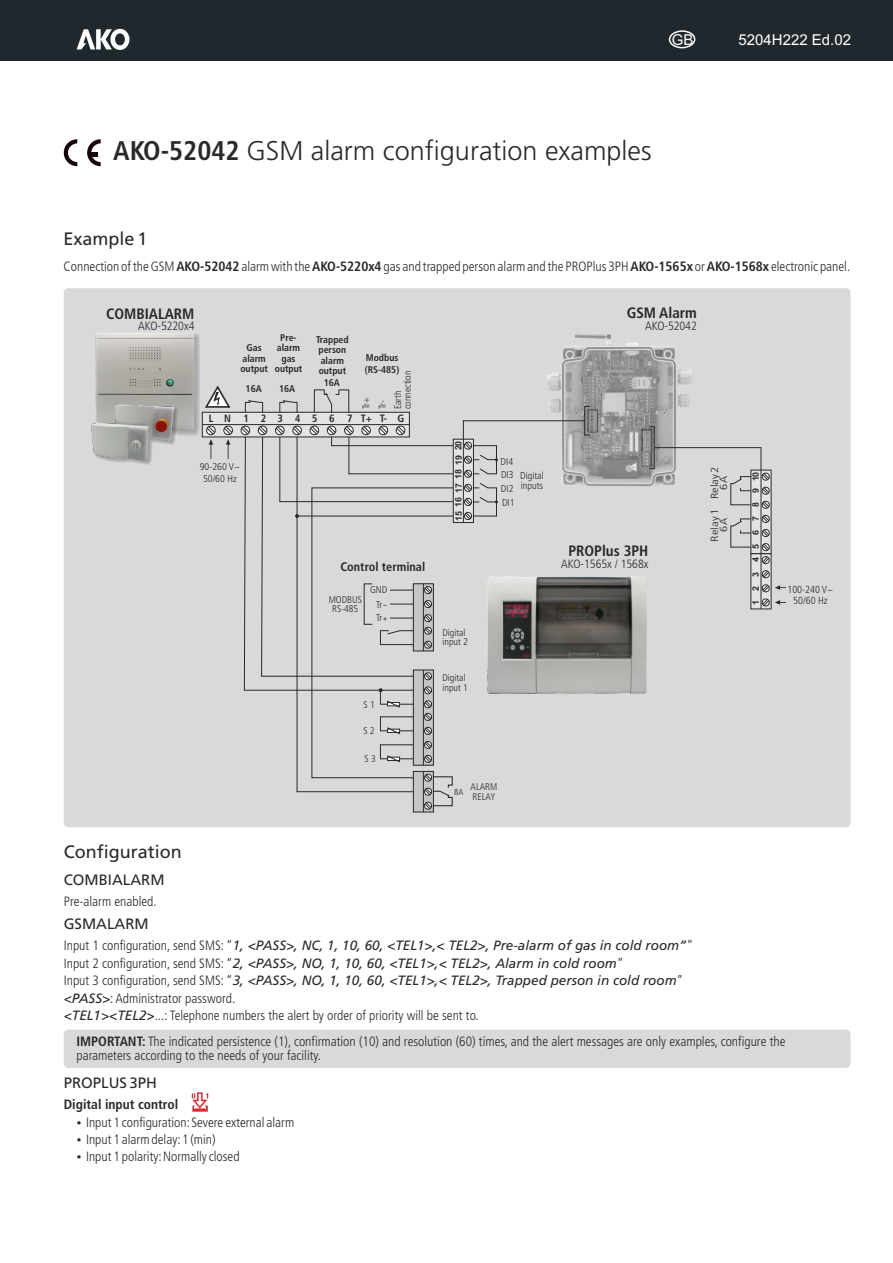
<style>
.page{position:relative;width:893px;height:1263px;background:#fff}
.page>*{position:absolute;margin:0;border:0;box-sizing:border-box;transform-origin:0 0}
.t1{font:300 27px "Frutiger 45";color:#292929}
.t2{font:18px "Frutiger 55 Roman";color:#292929}
.t3{font:700 condensed 15px "Frutiger 67";color:#292929}
.t4{font:15px "Frutiger 55 Roman";color:#292929}
.t5{font:15px "Arial";color:#fff}
.t6{font:300 condensed 13.5px/17.2px "Frutiger 47";color:#292929}
.t7{font:italic 13.5px/17.5px "Frutiger 56";color:#292929}
.t8{font:700 condensed 13.5px "Frutiger 67";color:#292929}
.t9{font:700 condensed 12.3px "Frutiger 67";color:#292929}
.t10{font:300 condensed 12px "Frutiger 47";color:#292929}
.t11{font:700 condensed 10.5px "Frutiger 67";letter-spacing:1.12em;color:#292929}
.t12{font:300 condensed 10.35px/9px "Frutiger 47";color:#292929;text-align:center;scale:1.25 1}
.t13{font:300 condensed 10.35px/10.8px "Frutiger 47";color:#292929;text-align:center}
.t14{font:300 condensed 10.05px/9.4px "Frutiger 47";color:#292929}
.t15{font:300 condensed 9.9px "Frutiger 47";color:#292929}
.t16{font:300 condensed 9.75px/9.1px "Frutiger 47";color:#292929}
.t17{font:700 condensed 9.75px/10.5px "Frutiger 67";color:#292929;text-align:center}
.t18{font:300 condensed 9.75px/11.4px "Frutiger 47";color:#292929;text-align:center;scale:1.04 1}
.t19{font:700 8.85px "Arial";color:#292929}
.t20{font:300 condensed 8.85px "Frutiger 47";color:#292929}
.s1{font-family:"Frutiger 67";font-weight:700;font-stretch:condensed}
.s2{font-family:"Frutiger 67";font-weight:700}
.s3{font-family:"Frutiger 47";font-weight:300;font-style:normal;font-stretch:condensed}
.s4{font-family:"Frutiger 56";font-weight:400;font-style:italic;font-stretch:normal}
</style>
<div class="page">
<div style="left:64px;top:1029px;width:786px;height:39px;background:#d9d9d9;border-radius:4px"></div>
<div style="left:64px;top:288px;width:786px;height:539px;background:#d9d9d9;border-radius:4px"></div>
<svg style="left:64px;top:139px;width:13px;height:27px"></svg>
<svg style="left:87px;top:139px;width:14px;height:27px"></svg>
<svg style="left:413px;top:810px;width:21px;height:2px"></svg>
<hr style="left:423px;top:771px;width:1px;height:41px;background:#292929">
<img style="left:487px;top:576px;width:160px;height:118px">
<svg style="left:205px;top:385px;width:26px;height:23px"></svg>
<div style="left:202px;top:412px;width:208px;height:25px;background:#e3e3e3;border:1px solid #292929"></div>
<hr style="left:202px;top:424px;width:207px;height:1px;background:#292929">
<svg style="left:313px;top:389px;width:37px;height:24px"></svg>
<svg style="left:245px;top:400px;width:18px;height:13px"></svg>
<svg style="left:279px;top:400px;width:19px;height:13px"></svg>
<div style="left:95px;top:333px;width:104px;height:103px;background:#292929;opacity:.29"></div>
<img style="left:95px;top:333px;width:99px;height:98px">
<svg style="left:206px;top:425px;width:10px;height:34px"></svg>
<svg style="left:223px;top:425px;width:10px;height:34px"></svg>
<svg style="left:192px;top:1092px;width:16px;height:19px"></svg>
<svg style="left:240px;top:425px;width:214px;height:385px"></svg>
<div style="left:90px;top:405px;width:89px;height:62px;background:#292929;opacity:.29"></div>
<img style="left:90px;top:404px;width:85px;height:58px">
<img style="left:547px;top:333px;width:145px;height:154px">
<div style="left:584px;top:406px;width:6px;height:29px;border:1px solid #292929"></div>
<div style="left:648px;top:426px;width:7px;height:43px;border:1px solid #292929"></div>
<div style="left:751px;top:553px;width:20px;height:56px;background:#e3e3e3"></div>
<svg style="left:762px;top:570px;width:24px;height:37px"></svg>
<hr style="left:761px;top:554px;width:1px;height:55px;background:#292929">
<div style="left:751px;top:470px;width:20px;height:84px;background:#9d9d9d"></div>
<svg style="left:653px;top:447px;width:117px;height:117px"></svg>
<hr style="left:761px;top:470px;width:1px;height:84px;background:#292929">
<div style="left:453px;top:439px;width:21px;height:84px;background:#e3e3e3;border:1px solid #292929"></div>
<svg style="left:462px;top:420px;width:123px;height:100px"></svg>
<hr style="left:463px;top:439px;width:1px;height:83px;background:#292929">
<div style="left:0;top:0;width:893px;height:60px;background:#20282e"></div>
<svg style="left:77px;top:29px;width:52px;height:21px"></svg>
<div style="left:669px;top:30px;width:26px;height:18px;border:1px solid #fff;border-radius:50%"></div>
<p class="t5" style="left:672px;top:34px;width:23px">GB</p>
<p class="t5" style="left:738px;top:34px;width:114px">5204H222 Ed.02</p>
<h1 class="t1" style="left:113px;top:140px;width:540px"><span class="s1">AKO-52042</span> GSM alarm configuration examples</h1>
<h2 class="t2" style="left:64px;top:232px;width:86px">Example 1</h2>
<p class="t6" style="left:64px;top:259px;width:788px">Connection of the GSM <span class="s2">AKO-52042</span> alarm with the <span class="s2">AKO-5220x4</span> gas and trapped person alarm and the PROPlus 3PH <span class="s2">AKO-1565x</span> or <span class="s2">AKO-1568x</span> electronic panel.</p>
<p class="t3" style="left:106px;top:307px;width:90px">COMBIALARM</p>
<p class="t10" style="left:138px;top:321px;width:58px">AKO-5220x4</p>
<p class="t17" style="left:277px;top:333px;width:25px">Pre&shy;alarm</p>
<p class="t17" style="left:275px;top:364px;width:29px">output</p>
<p class="t17" style="left:316px;top:335px;width:34px;text-align:left">Trapped person alarm output</p>
<p class="t11" style="left:209px;top:414px;width:197px">LN 123456 7T+T-G</p>
<p class="t17" style="left:240px;top:343px;width:29px">Gas alarm output</p>
<p class="t17" style="left:365px;top:353px;width:36px;line-height:11.6px;text-align:left">Modbus (RS-485)</p>
<p class="t16" style="left:379px;top:409px;width:10px;rotate:-90deg">Tr-</p>
<p class="t17" style="left:281px;top:354px;width:16px">gas</p>
<p class="t16" style="left:394px;top:409px;width:40px;line-height:9.6px;rotate:-90deg">Earth connection</p>
<p class="t17" style="left:324px;top:378px;width:18px">16A</p>
<p class="t17" style="left:246px;top:385px;width:18px">16A</p>
<p class="t17" style="left:279px;top:385px;width:18px">16A</p>
<p class="t16" style="left:362px;top:409px;width:13px;rotate:-90deg">Tr+</p>
<p class="t18" style="left:200px;top:462px;width:40px">90-260 V~<br>50/60 Hz</p>
<p class="t9" style="left:340px;top:561px;width:86px">Control terminal</p>
<p class="t16" style="left:329px;top:596px;width:35px;text-align:center">MODBUS<br>RS-485</p>
<p class="t16" style="left:370px;top:586px;width:19px">GND</p>
<p class="t16" style="left:376px;top:614px;width:8px">Tr</p>
<p class="t16" style="left:376px;top:601px;width:8px">Tr</p>
<p class="t16" style="left:363px;top:700px;width:13px">S 1</p>
<p class="t16" style="left:363px;top:727px;width:13px">S 2</p>
<p class="t16" style="left:364px;top:755px;width:13px">S 3</p>
<p class="t3" style="left:627px;top:307px;width:72px">GSM Alarm</p>
<p class="t10" style="left:645px;top:321px;width:53px">AKO-52042</p>
<p class="t19" style="left:455px;top:450px;width:11px;rotate:-90deg">20</p>
<p class="t19" style="left:455px;top:493px;width:11px;rotate:-90deg">17</p>
<p class="t19" style="left:455px;top:465px;width:11px;rotate:-90deg">19</p>
<p class="t19" style="left:455px;top:507px;width:11px;rotate:-90deg">16</p>
<p class="t19" style="left:455px;top:521px;width:11px;rotate:-90deg">15</p>
<p class="t19" style="left:455px;top:479px;width:11px;rotate:-90deg">18</p>
<p class="t16" style="left:442px;top:629px;width:27px">Digital input 2</p>
<p class="t16" style="left:442px;top:674px;width:27px">Digital input 1</p>
<p class="t15" style="left:501px;top:457px;width:14px">DI4</p>
<p class="t15" style="left:501px;top:471px;width:14px">DI3</p>
<p class="t15" style="left:501px;top:485px;width:14px">DI2</p>
<p class="t15" style="left:502px;top:498px;width:14px">DI1</p>
<p class="t14" style="left:520px;top:472px;width:25px">Digital inputs</p>
<p class="t3" style="left:568px;top:545px;width:82px">PROPlus 3PH</p>
<p class="t10" style="left:561px;top:559px;width:89px">AKO-1565x / 1568x</p>
<p class="t16" style="left:471px;top:783px;width:28px">ALARM<br>RELAY</p>
<p class="t20" style="left:454px;top:788px;width:11px">8A</p>
<p class="t12" style="left:711px;top:499px;width:28px;rotate:-90deg">Relay2<br>6 A</p>
<p class="t12" style="left:711px;top:541px;width:28px;rotate:-90deg">Relay1<br>6 A</p>
<p class="t19" style="left:752px;top:481px;width:11px;rotate:-90deg">10</p>
<p class="t19" style="left:752px;top:521px;width:6px;rotate:-90deg">7</p>
<p class="t19" style="left:752px;top:493px;width:6px;rotate:-90deg">9</p>
<p class="t19" style="left:752px;top:535px;width:6px;rotate:-90deg">6</p>
<p class="t19" style="left:752px;top:549px;width:6px;rotate:-90deg">5</p>
<p class="t19" style="left:752px;top:507px;width:6px;rotate:-90deg">8</p>
<p class="t19" style="left:752px;top:591px;width:35px;rotate:-90deg">234</p>
<p class="t19" style="left:752px;top:605px;width:6px;rotate:-90deg">1</p>
<p class="t13" style="left:787px;top:585px;width:48px">100-240 V~<br>50/60 Hz</p>
<h2 class="t2" style="left:64px;top:844px;width:120px">Configuration</h2>
<p class="t6" style="left:64px;top:894px;width:94px">Pre-alarm enabled.</p>
<p class="t7" style="left:64px;top:938px;width:631px"><span class="s3">Input 1 configuration, send SMS: “</span>1, &lt;PASS&gt;, NC, 1, 10, 60, &lt;TEL1&gt;,&lt; TEL2&gt;, Pre-alarm of gas in cold room”<span class="s3">”<br>Input 2 configuration, send SMS: “</span>2, &lt;PASS&gt;, NO, 1, 10, 60, &lt;TEL1&gt;,&lt; TEL2&gt;, Alarm in cold room<span class="s3">”<br>Input 3 configuration, send SMS: “</span>3, &lt;PASS&gt;, NO, 1, 10, 60, &lt;TEL1&gt;,&lt; TEL2&gt;, Trapped person in cold room<span class="s3">”</span></p>
<p class="t6" style="left:64px;top:990px;width:416px"><span class="s4">&lt;PASS&gt;</span>: Administrator password.<br><span class="s4">&lt;TEL1&gt;&lt;TEL2&gt;</span>...: Telephone numbers the alert by order of priority will be sent to.</p>
<p class="t6" style="left:77px;top:1035px;width:710px;line-height:14.1px"><span class="s2">IMPORTANT:</span> The indicated persistence (1), confirmation (10) and resolution (60) times, and the alert messages are only examples, configure the parameters according to the needs of your facility.</p>
<p class="t8" style="left:64px;top:1099px;width:116px">Digital input control</p>
<p class="t4" style="left:64px;top:874px;width:102px">COMBIALARM</p>
<p class="t4" style="left:64px;top:918px;width:86px">GSMALARM</p>
<p class="t4" style="left:64px;top:1077px;width:95px">PROPLUS 3PH</p>
<p class="t6" style="left:86px;top:1114px;width:210px">Input 1 configuration:Severe external alarm<br>Input 1 alarm delay:1 (min)<br>Input 1 polarity:Normally closed</p>
</div>
